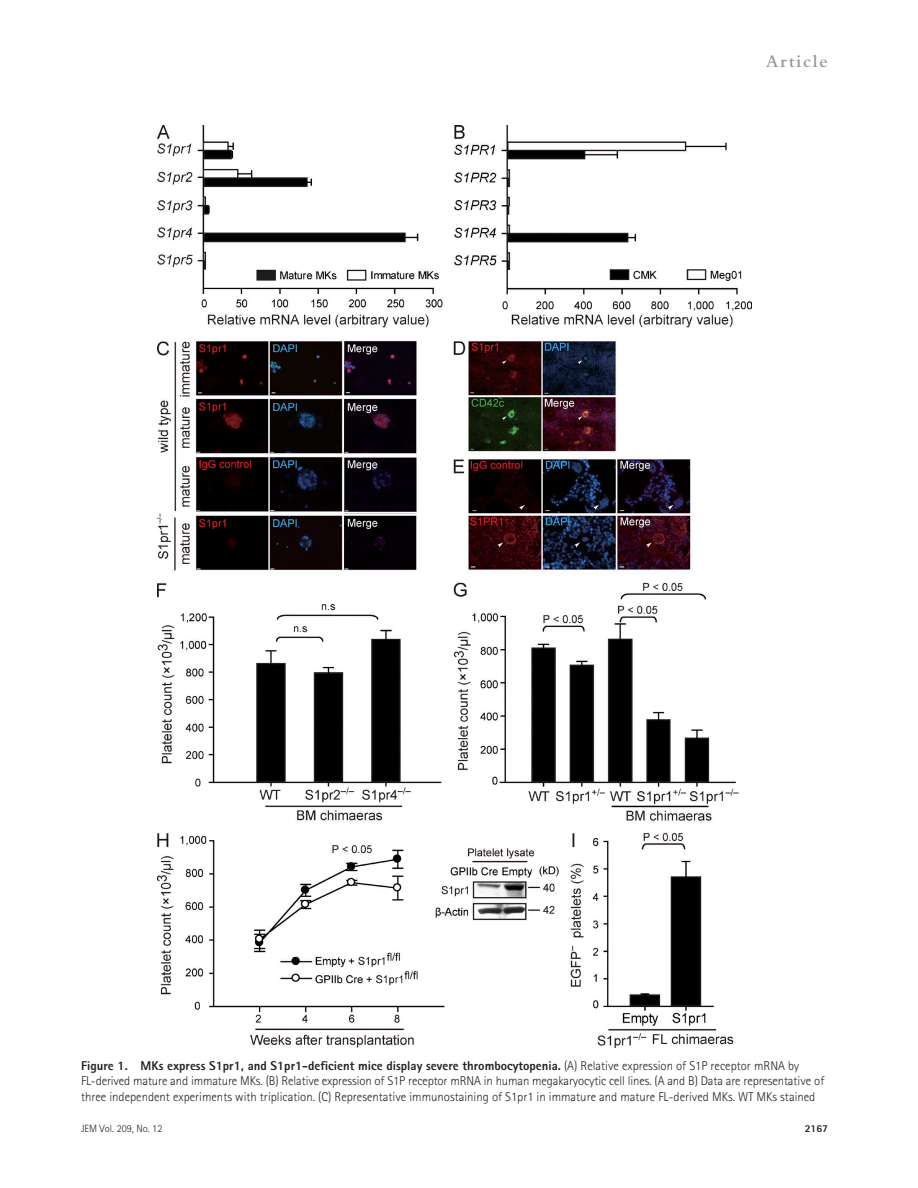
<style>
.page{position:relative;width:918px;height:1188px;background:#fff}
.page>*{position:absolute;margin:0;border:0;box-sizing:border-box;transform-origin:0 0}
.t1{font:600 18px "Bembo Std";letter-spacing:.1em;color:#949698}
.t2{font:300 12.75px/15.8px "Rotis Sans Serif Std";color:#231f20}
.t3{font:300 10.5px "Rotis Sans Serif Std";color:#231f20}
.t4{font:800 10.5px "Rotis Sans Serif Std";color:#231f20}
.s1{font-weight:800}
</style>
<div class="page">
<img style="left:158px;top:125px;width:594px;height:922px">
<h1 class="t1" style="left:766px;top:51px;width:64px">Article</h1>
<p class="t2" style="left:81px;top:1057px;width:745px"><span class="s1">Figure 1. MKs express S1pr1, and S1pr1-deficient mice display severe thrombocytopenia.</span> (A) Relative expression of S1P receptor mRNA by<br>FL-derived mature and immature MKs. (B) Relative expression of S1P receptor mRNA in human megakaryocytic cell lines. (A and B) Data are representative of three independent experiments with triplication. (C) Representative immunostaining of S1pr1 in immature and mature FL-derived MKs. WT MKs stained</p>
<p class="t3" style="left:81px;top:1123px;width:83px">JEM Vol. 209, No. 12</p>
<p class="t4" style="left:805px;top:1122px;width:25px">2167</p>
</div>
